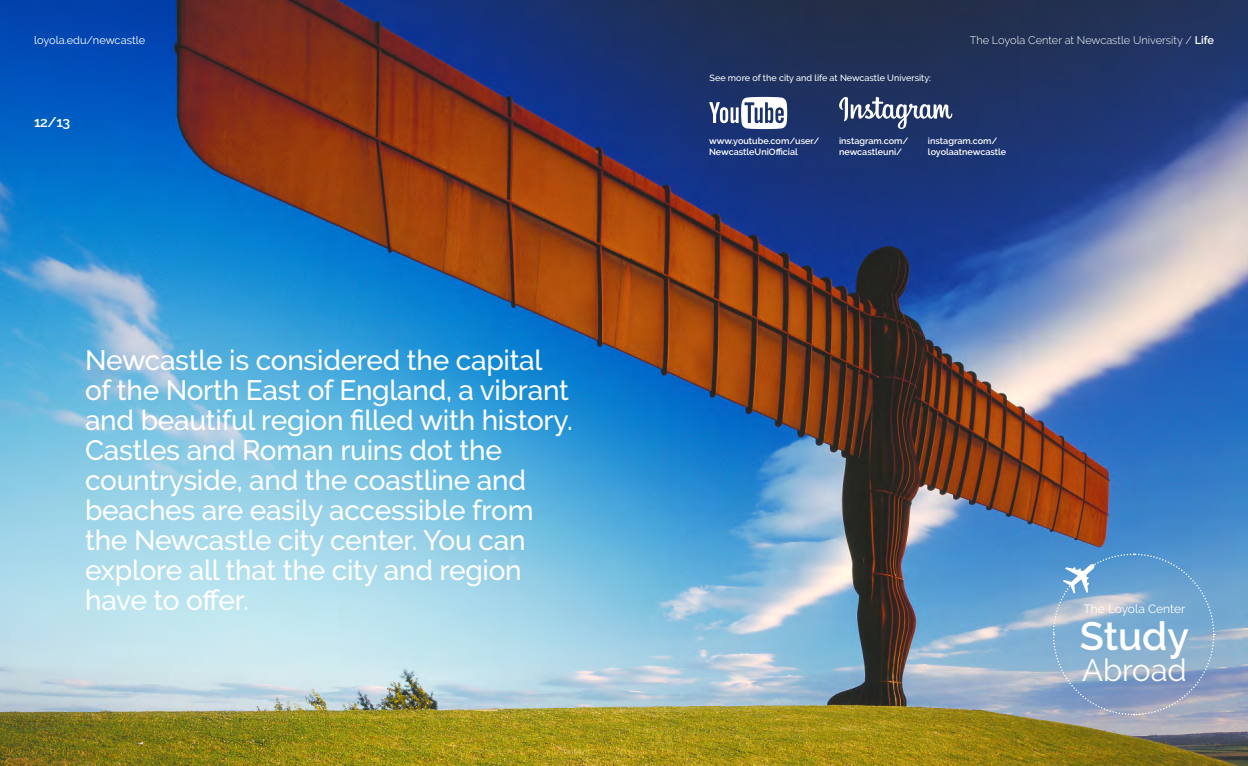
<style>
.page{position:relative;width:1248px;height:766px;background:#fff}
.page>*{position:absolute;margin:0;border:0;box-sizing:border-box;transform-origin:0 0}
.t1{font:600 39.5px "Derailed";color:#fff}
.t2{font:31px "Derailed";color:#fff}
.t3{font:500 28px/30px "Derailed";letter-spacing:-.01em;color:#fff}
.t4{font:600 14px "Derailed";color:#fff}
.t5{font:12px "Derailed";color:#fff}
.t6{font:300 11px "Derailed";color:#fff}
.t7{font:11px "Derailed";color:#fff}
.t8{font:600 9px/10.8px "Derailed";color:#fff}
.t9{font:500 9px "Derailed";color:#fff}
.s1{font-weight:600}
</style>
<div class="page">
<img style="left:0;top:0;width:1247px;height:765px">
<svg style="left:1051px;top:550px;width:163px;height:165px;background:#81a8cd"></svg>
<svg style="left:709px;top:97px;width:78px;height:32px"></svg>
<svg style="left:838px;top:97px;width:114px;height:32px"></svg>
<p class="t7" style="left:34px;top:34px;width:113px">loyola.edu/newcastle</p>
<p class="t6" style="left:969px;top:34px;width:246px">The Loyola Center at Newcastle University / <span class="s1">Life</span></p>
<p class="t4" style="left:34px;top:114px;width:38px">12/13</p>
<p class="t3" style="left:85px;top:344px;width:489px">Newcastle is considered the capital of the North East of England, a vibrant and beautiful region filled with history.<br>Castles and Roman ruins dot the countryside, and the coastline and beaches are easily accessible from the Newcastle city center. You can explore all that the city and region have to offer.</p>
<p class="t9" style="left:709px;top:72px;width:223px">See more of the city and life at Newcastle University:</p>
<p class="t8" style="left:709px;top:135px;width:112px">www.youtube.com/user/<br>NewcastleUniOfficial</p>
<p class="t8" style="left:839px;top:135px;width:71px">instagram.com/ newcastleuni/</p>
<p class="t8" style="left:927px;top:135px;width:80px">instagram.com/ loyolaatnewcastle</p>
<p class="t5" style="left:1083px;top:602px;width:103px">The Loyola Center</p>
<p class="t1" style="left:1079px;top:613px;width:111px">Study</p>
<p class="t2" style="left:1081px;top:652px;width:106px">Abroad</p>
</div>
